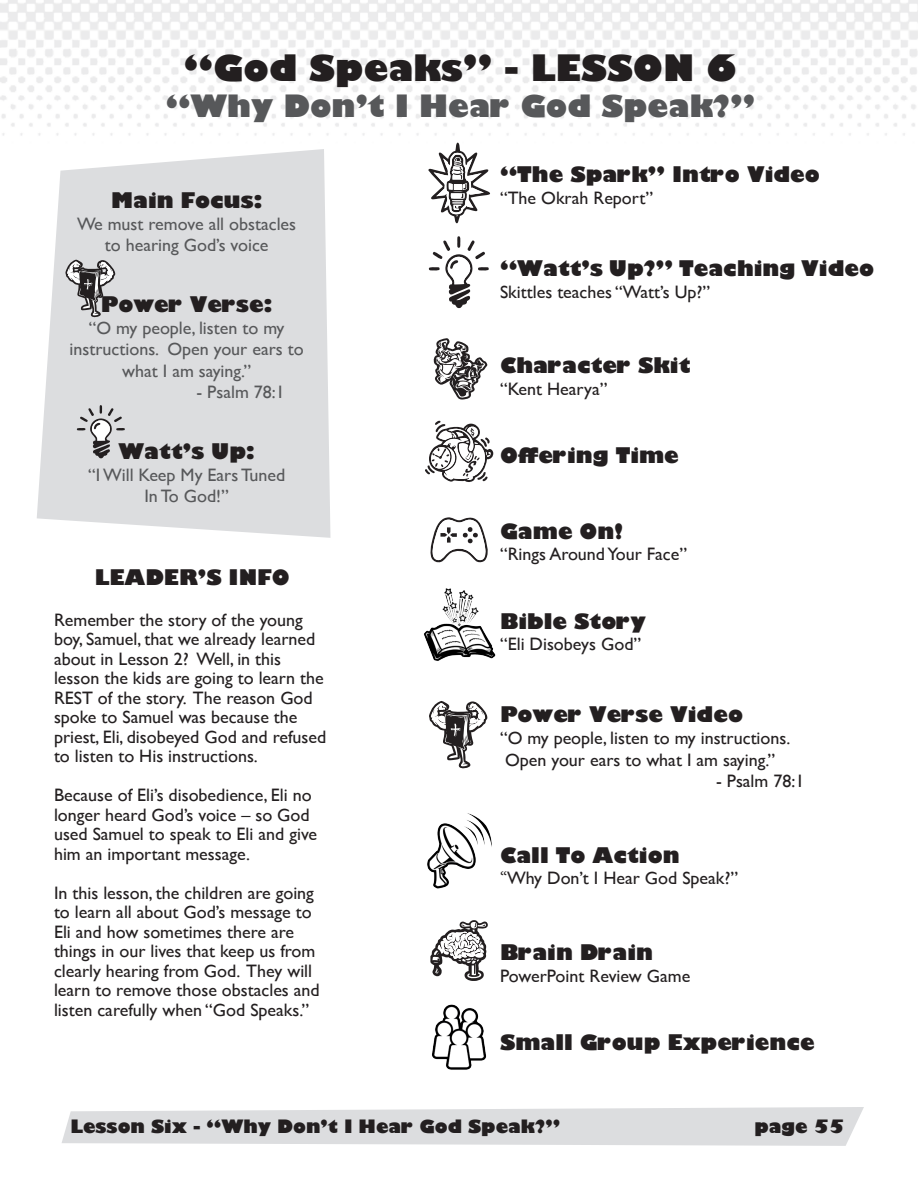
<style>
.page{position:relative;width:918px;height:1188px;background:#fff}
.page>*{position:absolute;margin:0;border:0;box-sizing:border-box;transform-origin:0 0}
.t1{font:800 35.55px "Gill Sans";color:#231f20}
.t2{font:800 30px "Gill Sans";color:#57585a}
.t3{font:800 21px "Gill Sans";color:#231f20}
.t4{font:18px/19.5px "Gill Sans";color:#231f20}
.t5{font:18px "Gill Sans";color:#57585a}
.t6{font:800 18px "Gill Sans";color:#231f20}
.s1{font-family:"Minion Pro"}
</style>
<div class="page">
<img style="left:0;top:0;width:918px;height:143px">
<svg style="left:62px;top:1107px;width:802px;height:39px;background:#dfe0e2"></svg>
<svg style="left:37px;top:149px;width:293px;height:389px;background:#dfe0e2"></svg>
<svg style="left:433px;top:338px;width:54px;height:62px"></svg>
<svg style="left:430px;top:517px;width:58px;height:46px"></svg>
<svg style="left:428px;top:143px;width:62px;height:80px"></svg>
<svg style="left:425px;top:421px;width:68px;height:61px"></svg>
<svg style="left:430px;top:920px;width:58px;height:61px"></svg>
<svg style="left:428px;top:236px;width:61px;height:72px"></svg>
<svg style="left:429px;top:701px;width:58px;height:68px"></svg>
<img style="left:427px;top:813px;width:65px;height:76px">
<img style="left:432px;top:1004px;width:55px;height:66px">
<img style="left:424px;top:588px;width:72px;height:73px">
<svg style="left:65px;top:260px;width:50px;height:58px;background:#a4a3a5"></svg>
<svg style="left:76px;top:405px;width:50px;height:53px;background:#bfbfc1"></svg>
<p class="t1" style="left:184px;top:40px;width:554px">“God Speaks” - LESSON 6</p>
<p class="t2" style="left:166px;top:82px;width:591px">“Why Don’t I Hear God Speak?”</p>
<p class="t3" style="left:111px;top:184px;width:153px">Main Focus:</p>
<p class="t5" style="left:77px;top:213px;width:221px">We must remove all obstacles</p>
<p class="t5" style="left:105px;top:235px;width:165px">to hearing God’s voice</p>
<p class="t3" style="left:101px;top:288px;width:173px">Power Verse:</p>
<p class="t5" style="left:89px;top:317px;width:197px">“O my people, listen to my</p>
<p class="t5" style="left:70px;top:338px;width:236px">instructions. Open your ears to</p>
<p class="t5" style="left:122px;top:360px;width:130px">what I am saying.”</p>
<p class="t5" style="left:196px;top:382px;width:90px">- Psalm 78:1</p>
<p class="t3" style="left:119px;top:435px;width:138px">Watt’s Up:</p>
<p class="t5" style="left:88px;top:464px;width:199px">“I Will Keep My Ears Tuned</p>
<p class="t5" style="left:144px;top:485px;width:86px">In To God!”</p>
<p class="t3" style="left:95px;top:561px;width:196px">LEADER’S INFO</p>
<p class="t4" style="left:54px;top:610px;width:274px">Remember the story of the young boy, Samuel, that we already learned about in Lesson 2? Well, in this lesson the kids are going to learn the REST of the story. The reason God spoke to Samuel was because the priest, Eli, disobeyed God and refused to listen to His instructions.</p>
<p class="t4" style="left:54px;top:785px;width:265px">Because of Eli’s disobedience, Eli no longer heard God’s voice – so God used Samuel to speak to Eli and give him an important message.</p>
<p class="t4" style="left:54px;top:883px;width:267px">In this lesson, the children are going to learn all about God’s message to Eli and how sometimes there are things in our lives that keep us from clearly hearing from God. They will learn to remove those obstacles and listen carefully when “God Speaks.”</p>
<p class="t3" style="left:500px;top:158px;width:322px">“The Spark” Intro Video</p>
<p class="t4" style="left:500px;top:188px;width:155px">“The Okrah Report”</p>
<p class="t3" style="left:500px;top:252px;width:376px">“Watt’s Up?” Teaching Video</p>
<p class="t4" style="left:500px;top:282px;width:212px">Skittles teaches “Watt’s Up?”</p>
<p class="t3" style="left:500px;top:349px;width:192px">Character Skit</p>
<p class="t4" style="left:500px;top:379px;width:109px">“Kent Hearya”</p>
<p class="t3" style="left:500px;top:439px;width:180px">Offering Time</p>
<p class="t3" style="left:500px;top:515px;width:124px">Game On!</p>
<p class="t4" style="left:500px;top:544px;width:189px">“Rings Around Your Face”</p>
<p class="t3" style="left:500px;top:605px;width:147px">Bible Story</p>
<p class="t4" style="left:500px;top:634px;width:143px">“Eli Disobeys God”</p>
<p class="t3" style="left:500px;top:698px;width:245px">Power Verse Video</p>
<p class="t4" style="left:500px;top:728px;width:292px">“O my people, listen to my instructions.</p>
<p class="t4" style="left:505px;top:750px;width:272px">Open your ears to what I am saying.”</p>
<p class="t4" style="left:716px;top:771px;width:90px">- Psalm 78:1</p>
<p class="t3" style="left:500px;top:839px;width:181px">Call To Action</p>
<p class="t4" style="left:500px;top:868px;width:240px"><span class="s1">“</span>Why Don’t I Hear God Speak?”</p>
<p class="t3" style="left:500px;top:936px;width:154px">Brain Drain</p>
<p class="t4" style="left:500px;top:966px;width:192px">PowerPoint Review Game</p>
<p class="t3" style="left:500px;top:1026px;width:316px">Small Group Experience</p>
<p class="t6" style="left:70px;top:1112px;width:491px">Lesson Six - “Why Don’t I Hear God Speak?”</p>
<p class="t6" style="left:754px;top:1112px;width:92px">page 55</p>
</div>
